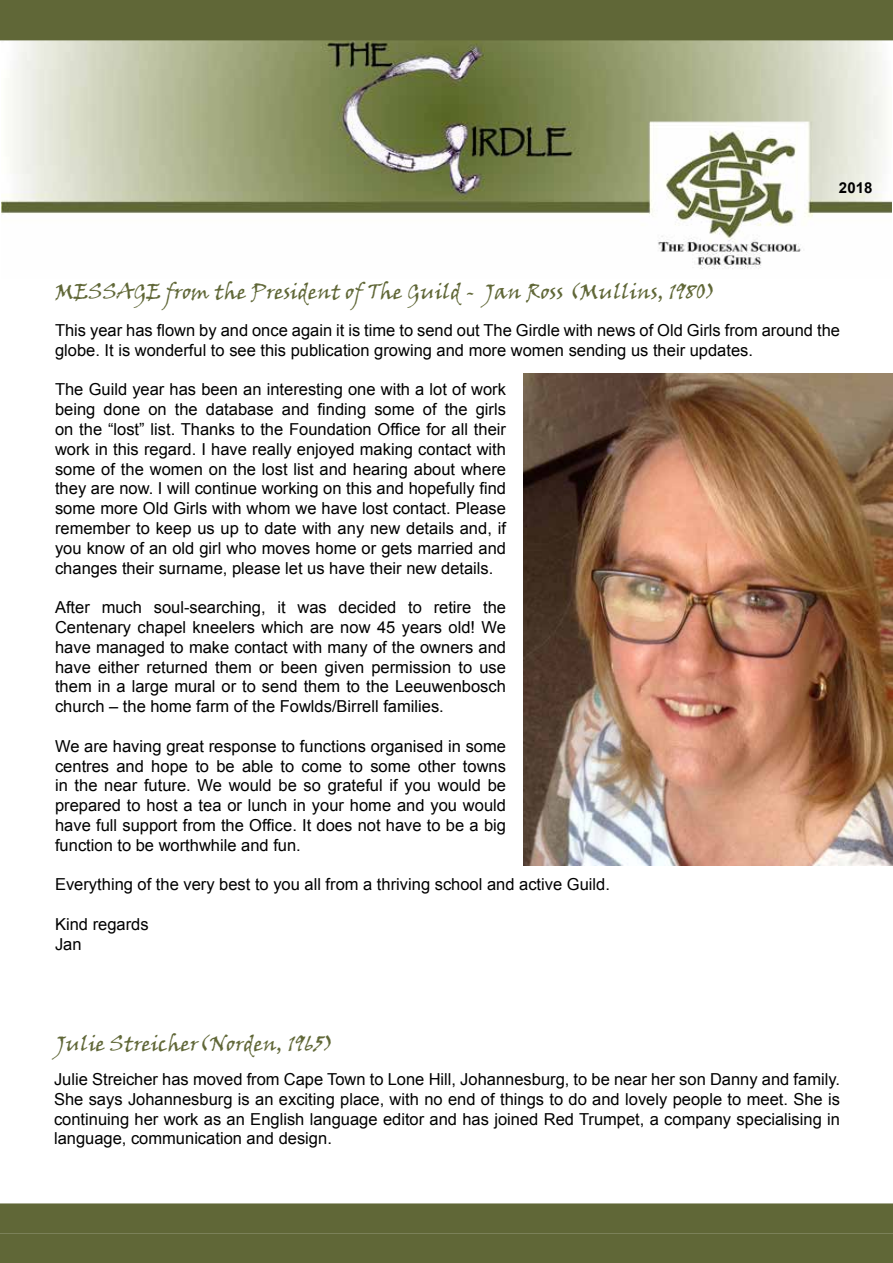
<style>
.page{position:relative;width:893px;height:1263px;background:#fff}
.page>*{position:absolute;margin:0;border:0;box-sizing:border-box;transform-origin:0 0}
.t1{font:21px "Viner Hand ITC";color:#606737}
.t2{font:16.5px/19.8px "Arial";color:#000;text-align:justify}
.t3{font:700 15px "Arial";color:#000}
</style>
<div class="page">
<div style="left:1px;top:1204px;width:891px;height:28px;background:#606737"></div>
<div style="left:0;top:1203px;width:893px;height:30px;border:2px solid #606737"></div>
<div style="left:1px;top:1234px;width:891px;height:28px;background:#606737"></div>
<div style="left:0;top:1233px;width:893px;height:30px;border:2px solid #606737"></div>
<img style="left:1px;top:40px;width:891px;height:229px">
<div style="left:1px;top:1px;width:891px;height:39px;background:#606737"></div>
<div style="left:0;top:0;width:893px;height:40px;border:2px solid #606737"></div>
<img style="left:523px;top:373px;width:370px;height:492px">
<p class="t3" style="left:839px;top:178px;width:35px">2018</p>
<p class="t1" style="left:55px;top:278px;width:663px">MESSAGE from the President of The Guild - Jan Ross (Mullins, 1980)</p>
<p class="t2" style="left:55px;top:320px;width:786px">This year has flown by and once again it is time to send out The Girdle with news of Old Girls from around the globe. It is wonderful to see this publication growing and more women sending us their updates.</p>
<p class="t2" style="left:55px;top:380px;width:452px">The Guild year has been an interesting one with a lot of work being done on the database and finding some of the girls on the “lost” list. Thanks to the Foundation Office for all their work in this regard. I have really enjoyed making contact with some of the women on the lost list and hearing about where they are now. I will continue working on this and hopefully find some more Old Girls with whom we have lost contact. Please remember to keep us up to date with any new details and, if you know of an old girl who moves home or gets married and changes their surname, please let us have their new details.</p>
<p class="t2" style="left:55px;top:598px;width:452px">After much soul-searching, it was decided to retire the Centenary chapel kneelers which are now 45 years old! We have managed to make contact with many of the owners and have either returned them or been given permission to use them in a large mural or to send them to the Leeuwenbosch church – the home farm of the Fowlds/Birrell families.</p>
<p class="t2" style="left:55px;top:736px;width:452px">We are having great response to functions organised in some centres and hope to be able to come to some other towns in the near future. We would be so grateful if you would be prepared to host a tea or lunch in your home and you would have full support from the Office. It does not have to be a big function to be worthwhile and fun.</p>
<p class="t2" style="left:55px;top:875px;width:556px">Everything of the very best to you all from a thriving school and active Guild.</p>
<p class="t2" style="left:55px;top:914px;width:95px">Kind regards<br>Jan</p>
<p class="t1" style="left:56px;top:1031px;width:280px">Julie Streicher(Norden, 1965)</p>
<p class="t2" style="left:54px;top:1069px;width:787px">Julie Streicher has moved from Cape Town to Lone Hill, Johannesburg, to be near her son Danny and family.<br>She says Johannesburg is an exciting place, with no end of things to do and lovely people to meet. She is continuing her work as an English language editor and has joined Red Trumpet, a company specialising in language, communication and design.</p>
</div>
